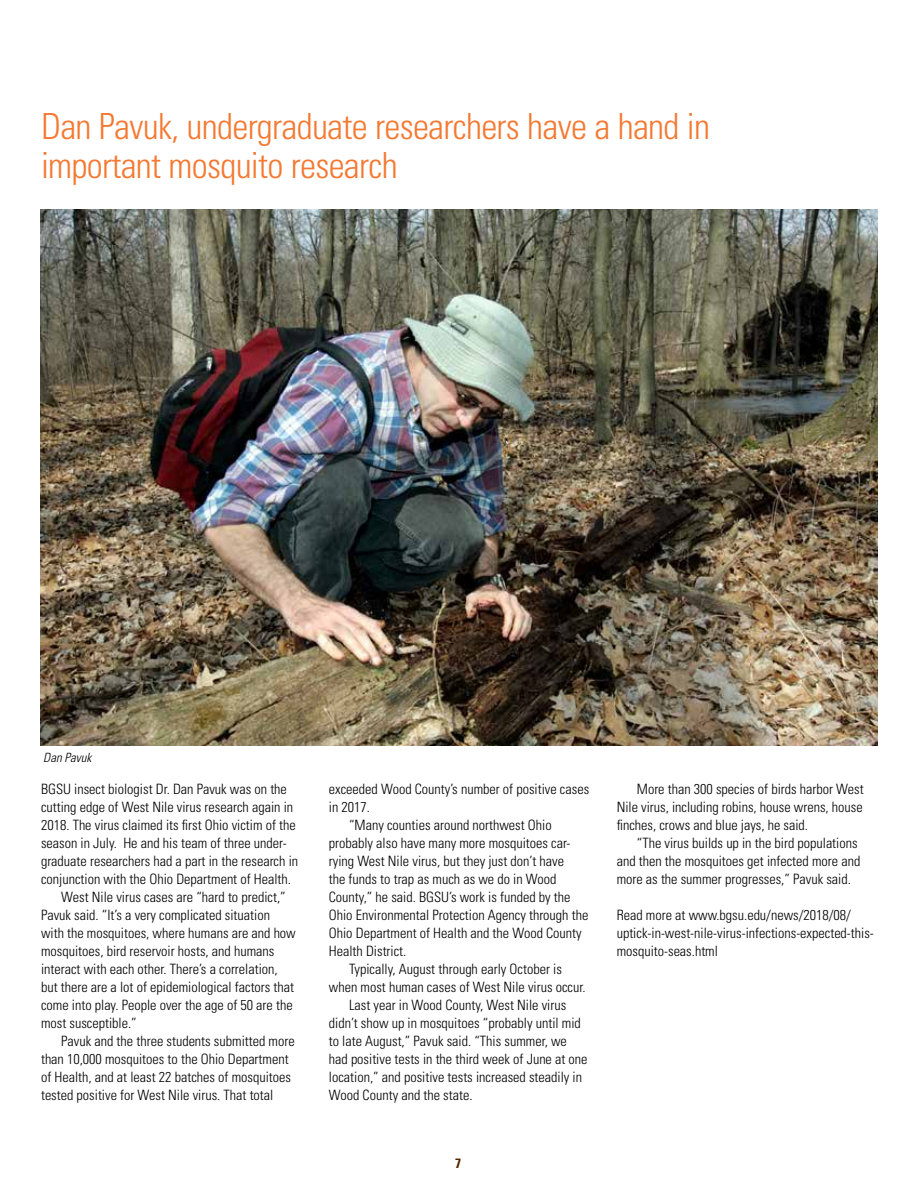
<style>
.page{position:relative;width:918px;height:1188px;background:#fff}
.page>*{position:absolute;margin:0;border:0;box-sizing:border-box;transform-origin:0 0}
.t1{font:300 condensed 36px/39px "Univers LT Std";letter-spacing:-.02em;color:#f47932}
.t2{font:300 condensed 14.25px/18px "Univers LT Std";color:#000}
.t3{font:700 condensed 13.5px "Univers LT Std";color:#552500}
.t4{font:italic 300 condensed 12.75px "Univers LT Std";color:#000}
</style>
<div class="page">
<img style="left:40px;top:210px;width:838px;height:535px">
<h1 class="t1" style="left:41px;top:107px;width:671px">Dan Pavuk, undergraduate researchers have a hand in important mosquito research</h1>
<p class="t4" style="left:43px;top:750px;width:50px">Dan Pavuk</p>
<p class="t2" style="left:41px;top:780px;width:247px">BGSU insect biologist Dr. Dan Pavuk was on the</p>
<p class="t2" style="left:41px;top:798px;width:254px">cutting edge of West Nile virus research again in</p>
<p class="t2" style="left:41px;top:816px;width:256px">2018. The virus claimed its first Ohio victim of the</p>
<p class="t2" style="left:41px;top:834px;width:247px">season in July. He and his team of three under-</p>
<p class="t2" style="left:41px;top:852px;width:259px">graduate researchers had a part in the research in</p>
<p class="t2" style="left:41px;top:870px;width:252px">conjunction with the Ohio Department of Health.</p>
<p class="t2" style="left:61px;top:888px;width:226px">West Nile virus cases are “hard to predict,”</p>
<p class="t2" style="left:41px;top:906px;width:230px">Pavuk said. “It’s a very complicated situation</p>
<p class="t2" style="left:41px;top:924px;width:256px">with the mosquitoes, where humans are and how</p>
<p class="t2" style="left:41px;top:942px;width:235px">mosquitoes, bird reservoir hosts, and humans</p>
<p class="t2" style="left:41px;top:960px;width:238px">interact with each other. There’s a correlation,</p>
<p class="t2" style="left:41px;top:978px;width:255px">but there are a lot of epidemiological factors that</p>
<p class="t2" style="left:41px;top:996px;width:253px">come into play. People over the age of 50 are the</p>
<p class="t2" style="left:41px;top:1014px;width:97px">most susceptible.”</p>
<p class="t2" style="left:61px;top:1032px;width:235px">Pavuk and the three students submitted more</p>
<p class="t2" style="left:41px;top:1050px;width:249px">than 10,000 mosquitoes to the Ohio Department</p>
<p class="t2" style="left:41px;top:1068px;width:252px">of Health, and at least 22 batches of mosquitoes</p>
<p class="t2" style="left:41px;top:1086px;width:234px">tested positive for West Nile virus. That total</p>
<p class="t2" style="left:329px;top:780px;width:262px">exceeded Wood County’s number of positive cases</p>
<p class="t2" style="left:329px;top:798px;width:43px">in 2017.</p>
<p class="t2" style="left:349px;top:816px;width:204px">“Many counties around northwest Ohio</p>
<p class="t2" style="left:329px;top:834px;width:243px">probably also have many more mosquitoes car-</p>
<p class="t2" style="left:329px;top:852px;width:237px">rying West Nile virus, but they just don’t have</p>
<p class="t2" style="left:329px;top:870px;width:229px">the funds to trap as much as we do in Wood</p>
<p class="t2" style="left:329px;top:888px;width:243px">County,” he said. BGSU’s work is funded by the</p>
<p class="t2" style="left:329px;top:906px;width:261px">Ohio Environmental Protection Agency through the</p>
<p class="t2" style="left:329px;top:924px;width:254px">Ohio Department of Health and the Wood County</p>
<p class="t2" style="left:329px;top:942px;width:79px">Health District.</p>
<p class="t2" style="left:349px;top:960px;width:214px">Typically, August through early October is</p>
<p class="t2" style="left:329px;top:978px;width:258px">when most human cases of West Nile virus occur.</p>
<p class="t2" style="left:349px;top:996px;width:219px">Last year in Wood County, West Nile virus</p>
<p class="t2" style="left:329px;top:1014px;width:254px">didn’t show up in mosquitoes “probably until mid</p>
<p class="t2" style="left:329px;top:1032px;width:239px">to late August,” Pavuk said. “This summer, we</p>
<p class="t2" style="left:329px;top:1050px;width:260px">had positive tests in the third week of June at one</p>
<p class="t2" style="left:329px;top:1068px;width:255px">location,” and positive tests increased steadily in</p>
<p class="t2" style="left:329px;top:1086px;width:145px">Wood County and the state.</p>
<p class="t3" style="left:455px;top:1155px;width:7px">7</p>
<p class="t2" style="left:617px;top:780px;width:249px;text-align:justify;text-indent:20px">More than 300 species of birds harbor West Nile virus, including robins, house wrens, house finches, crows and blue jays, he said.</p>
<p class="t2" style="left:617px;top:834px;width:245px;text-indent:20px">“The virus builds up in the bird populations and then the mosquitoes get infected more and more as the summer progresses,” Pavuk said.</p>
<p class="t2" style="left:617px;top:906px;width:259px">Read more at www.bgsu.edu/news/2018/08/ uptick-in-west-nile-virus-infections-expected-this&shy;mosquito-seas.html</p>
</div>
